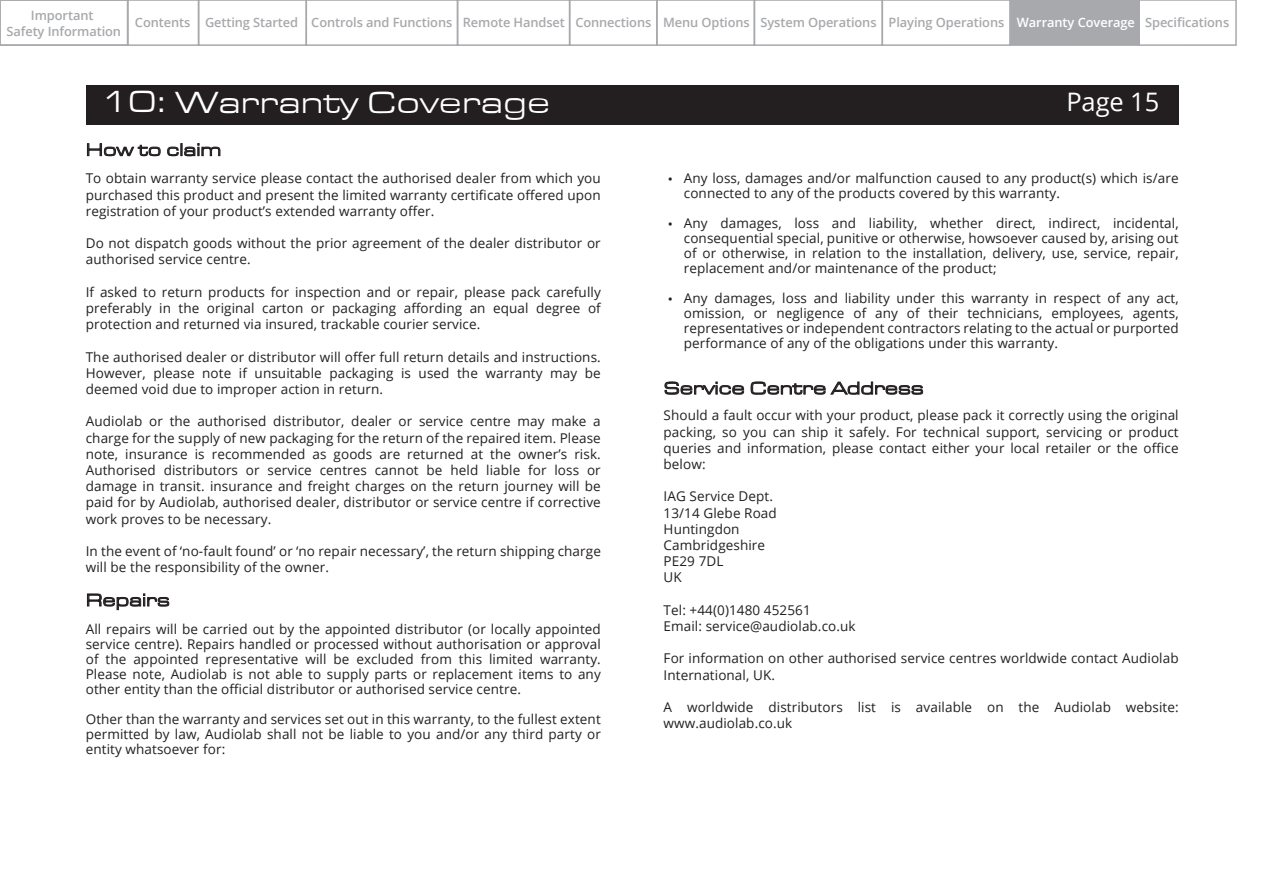
<style>
.page{position:relative;width:1263px;height:893px;background:#fff}
.page>*{position:absolute;margin:0;border:0;box-sizing:border-box;transform-origin:0 0}
.t1{font:31.5px "Eurostile Extended Roman DTC";color:#fff}
.t2{font:25.5px "Open Sans";letter-spacing:-.005em;color:#fff}
.t3{font:18px "Eurostile Extended Roman DTC";color:#231f20}
.t4{font:13.5px/16.2px "Open Sans";letter-spacing:.005em;color:#231f20;text-align:justify}
.t5{font:600 12.9px/15.5px "Open Sans";letter-spacing:-.01em;color:#a7a9ac;text-align:center}
.s1{color:#fff}
</style>
<div class="page">
<div style="left:86px;top:85px;width:1093px;height:39px;background:#231f20"></div>
<svg style="left:87px;top:594px;width:82px;height:16px"></svg>
<svg style="left:665px;top:382px;width:79px;height:13px"></svg>
<svg style="left:751px;top:382px;width:172px;height:13px"></svg>
<svg style="left:87px;top:143px;width:74px;height:13px"></svg>
<svg style="left:167px;top:143px;width:53px;height:13px"></svg>
<div style="left:0;top:0;width:128px;height:46px;border:2px solid #a7a9ac"></div>
<div style="left:127px;top:0;width:72px;height:46px;border:2px solid #a7a9ac"></div>
<div style="left:198px;top:0;width:109px;height:46px;border:2px solid #a7a9ac"></div>
<div style="left:306px;top:0;width:152px;height:46px;border:2px solid #a7a9ac"></div>
<div style="left:754px;top:0;width:129px;height:46px;border:2px solid #a7a9ac"></div>
<div style="left:881px;top:0;width:130px;height:46px;border:2px solid #a7a9ac"></div>
<div style="left:656px;top:0;width:99px;height:46px;border:2px solid #a7a9ac"></div>
<div style="left:569px;top:0;width:89px;height:46px;border:2px solid #a7a9ac"></div>
<div style="left:457px;top:0;width:113px;height:46px;border:2px solid #a7a9ac"></div>
<div style="left:1010px;top:0;width:129px;height:45px;background:#a7a9ac"></div>
<div style="left:1009px;top:0;width:131px;height:46px;border:2px solid #a7a9ac"></div>
<div style="left:1138px;top:0;width:99px;height:46px;border:2px solid #a7a9ac"></div>
<p class="t5" style="left:7px;top:8px;width:116px">Important<br>Safety Information</p>
<p class="t5" style="left:135px;top:15px;width:518px">Contents Getting Started Controls and Functions Remote Handset Connections</p>
<p class="t5" style="left:760px;top:15px;width:376px">System Operations Playing Operations <span class="s1">Warranty Coverage</span></p>
<p class="t5" style="left:663px;top:15px;width:88px">Menu Options</p>
<p class="t5" style="left:1145px;top:15px;width:86px">Specifications</p>
<h1 class="t1" style="left:103px;top:86px;width:449px">10: Warranty Coverage</h1>
<h2 class="t2" style="left:1066px;top:85px;width:94px">Page 15</h2>
<h3 class="t3" style="left:86px;top:140px;width:137px">How to claim</h3>
<p class="t4" style="left:86px;top:170px;width:517px">To obtain warranty service please contact the authorised dealer from which you purchased this product and present the limited warranty certificate offered upon registration of your product’s extended warranty offer.</p>
<p class="t4" style="left:86px;top:235px;width:516px">Do not dispatch goods without the prior agreement of the dealer distributor or authorised service centre.</p>
<p class="t4" style="left:86px;top:283px;width:517px">If asked to return products for inspection and or repair, please pack carefully preferably in the original carton or packaging affording an equal degree of protection and returned via insured, trackable courier service.</p>
<p class="t4" style="left:86px;top:348px;width:517px">The authorised dealer or distributor will offer full return details and instructions.<br>However, please note if unsuitable packaging is used the warranty may be deemed void due to improper action in return.</p>
<p class="t4" style="left:86px;top:413px;width:517px">Audiolab or the authorised distributor, dealer or service centre may make a charge for the supply of new packaging for the return of the repaired item. Please note, insurance is recommended as goods are returned at the owner’s risk.<br>Authorised distributors or service centres cannot be held liable for loss or damage in transit. insurance and freight charges on the return journey will be paid for by Audiolab, authorised dealer, distributor or service centre if corrective work proves to be necessary.</p>
<p class="t4" style="left:86px;top:543px;width:517px">In the event of ‘no-fault found’ or ‘no repair necessary’, the return shipping charge will be the responsibility of the owner.</p>
<h3 class="t3" style="left:86px;top:591px;width:86px">Repairs</h3>
<p class="t4" style="left:86px;top:621px;width:517px;line-height:15px">All repairs will be carried out by the appointed distributor (or locally appointed service centre). Repairs handled or processed without authorisation or approval of the appointed representative will be excluded from this limited warranty.<br>Please note, Audiolab is not able to supply parts or replacement items to any other entity than the official distributor or authorised service centre.</p>
<p class="t4" style="left:86px;top:711px;width:517px;line-height:15px">Other than the warranty and services set out in this warranty, to the fullest extent permitted by law, Audiolab shall not be liable to you and/or any third party or entity whatsoever for:</p>
<p class="t4" style="left:668px;top:171px;width:7px">•</p>
<p class="t4" style="left:668px;top:215px;width:7px">•</p>
<p class="t4" style="left:668px;top:290px;width:7px">•</p>
<p class="t4" style="left:684px;top:171px;width:496px;line-height:15px">Any loss, damages and/or malfunction caused to any product(s) which is/are connected to any of the products covered by this warranty.</p>
<p class="t4" style="left:684px;top:216px;width:496px;line-height:15px">Any damages, loss and liability, whether direct, indirect, incidental, consequential special, punitive or otherwise, howsoever caused by, arising out of or otherwise, in relation to the installation, delivery, use, service, repair, replacement and/or maintenance of the product;</p>
<p class="t4" style="left:684px;top:291px;width:496px;line-height:15px">Any damages, loss and liability under this warranty in respect of any act, omission, or negligence of any of their technicians, employees, agents, representatives or independent contractors relating to the actual or purported performance of any of the obligations under this warranty.</p>
<h3 class="t3" style="left:664px;top:379px;width:262px">Service Centre Address</h3>
<p class="t4" style="left:664px;top:407px;width:517px">Should a fault occur with your product, please pack it correctly using the original packing, so you can ship it safely. For technical support, servicing or product queries and information, please contact either your local retailer or the office below:</p>
<p class="t4" style="left:664px;top:488px;width:115px;text-align:left">IAG Service Dept.<br>13/14 Glebe Road<br>Huntingdon<br>Cambridgeshire<br>PE29 7DL<br>UK</p>
<p class="t4" style="left:664px;top:601px;width:193px">Tel: +44(0)1480 452561<br>Email: service@audiolab.co.uk</p>
<p class="t4" style="left:664px;top:650px;width:516px">For information on other authorised service centres worldwide contact Audiolab<br>International, UK.</p>
<p class="t4" style="left:664px;top:699px;width:517px">A worldwide distributors list is available on the Audiolab website: www.audiolab.co.uk</p>
</div>
